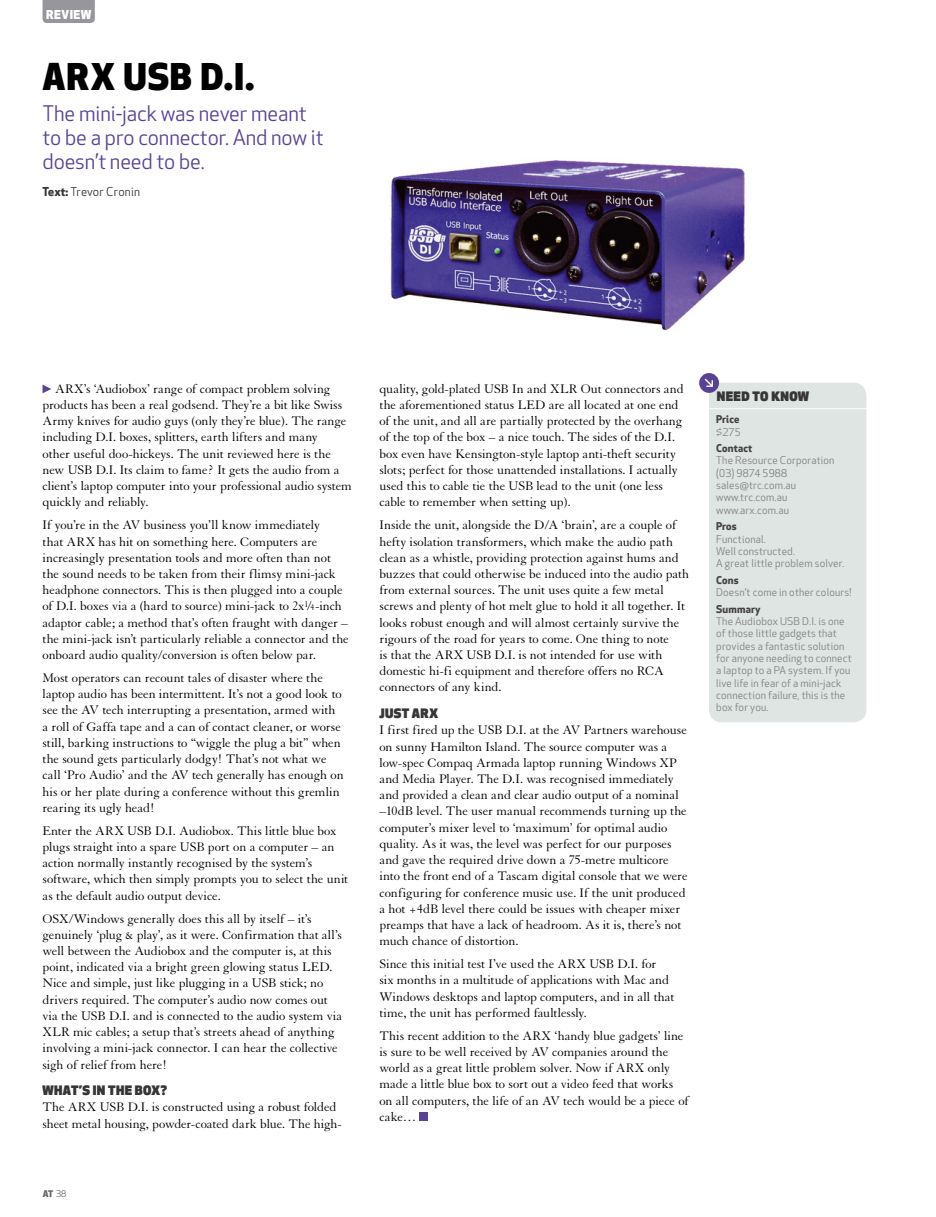
<style>
.page{position:relative;width:936px;height:1217px;background:#fff}
.page>*{position:absolute;margin:0;border:0;box-sizing:border-box;transform-origin:0 0}
.page_heading1{font:800 36px "Apex New";letter-spacing:.025em;color:#000}
.intro_para{font:21px/24px "Apex New";letter-spacing:-.005em;color:#594296}
.body_copy{font:13.5px/16.2px "Granjon";letter-spacing:-.005em;color:#000}
.para_sub_head{font:900 12.75px "Apex New";letter-spacing:.03em;color:#373537}
.story_credit{font:12px "Apex New";letter-spacing:.015em;color:#373537}
.t1{font:800 12px "Apex New";letter-spacing:.04em;color:#fff}
.need_to_know_-_cop{font:10.5px/12.3px "Apex New";letter-spacing:.015em;color:#7f7f84}
.need_to_know_-_hea{font:700 10.5px "Apex New";letter-spacing:.015em;color:#454245}
.t2{font:800 9px "Apex New";color:#69676d}
.s1{font-weight:700}
.s2{font-size:9px}
.s3{font-weight:400}
</style>
<div class="page">
<svg style="left:43px;top:0;width:52px;height:23px"></svg>
<svg style="left:43px;top:385px;width:8px;height:8px"></svg>
<div style="left:419px;top:1112px;width:9px;height:8px;background:#594296"></div>
<img style="left:390px;top:160px;width:355px;height:171px">
<div style="left:709px;top:382px;width:157px;height:340px;background:#dfe5e2;border-radius:13px"></div>
<hr style="left:706px;top:408px;width:163px;height:1px;background:#fff">
<div style="left:699px;top:373px;width:20px;height:20px;background:#594296;border-radius:50%"></div>
<svg style="left:704px;top:378px;width:9px;height:9px"></svg>
<p class="t1" style="left:46px;top:6px;width:47px">REVIEW</p>
<p class="page_heading1" style="left:43px;top:52px;width:213px">ARX USB D.I.</p>
<p class="intro_para" style="left:43px;top:101px;width:282px">The mini-jack was never meant to be a pro connector. And now it doesn’t need to be.</p>
<p class="story_credit" style="left:43px;top:184px;width:99px"><span class="s1">Text:</span> Trevor Cronin</p>
<p class="body_copy" style="left:43px;top:381px;width:311px;text-indent:13px">ARX’s ‘Audiobox’ range of compact problem solving products has been a real godsend. They’re a bit like Swiss Army knives for audio guys (only they’re blue). The range including D.I. boxes, splitters, earth lifters and many<br>other useful doo-hickeys. The unit reviewed here is the new USB D.I. Its claim to fame? It gets the audio from a client’s laptop computer into your professional audio system quickly and reliably.</p>
<p class="body_copy" style="left:43px;top:517px;width:308px">If you’re in the AV business you’ll know immediately<br>that ARX has hit on something here. Computers are increasingly presentation tools and more often than not the sound needs to be taken from their flimsy mini-jack headphone connectors. This is then plugged into a couple of D.I. boxes via a (hard to source) mini-jack to 2x<sup>1</sup>/<span class="s2">4</span>-inch adaptor cable; a method that’s often fraught with danger – the mini-jack isn’t particularly reliable a connector and the onboard audio quality/conversion is often below par.</p>
<p class="body_copy" style="left:43px;top:670px;width:302px">Most operators can recount tales of disaster where the laptop audio has been intermittent. It’s not a good look to see the AV tech interrupting a presentation, armed with a roll of Gaffa tape and a can of contact cleaner, or worse still, barking instructions to “wiggle the plug a bit” when the sound gets particularly dodgy! That’s not what we call ‘Pro Audio’ and the AV tech generally has enough on his or her plate during a conference without this gremlin rearing its ugly head!</p>
<p class="body_copy" style="left:43px;top:822px;width:307px">Enter the ARX USB D.I. Audiobox. This little blue box plugs straight into a spare USB port on a computer – an action normally instantly recognised by the system’s software, which then simply prompts you to select the unit as the default audio output device.</p>
<p class="body_copy" style="left:43px;top:910px;width:301px">OSX/Windows generally does this all by itself – it’s genuinely ‘plug &amp; play’, as it were. Confirmation that all’s well between the Audiobox and the computer is, at this point, indicated via a bright green glowing status LED.<br>Nice and simple, just like plugging in a USB stick; no drivers required. The computer’s audio now comes out via the USB D.I. and is connected to the audio system via XLR mic cables; a setup that’s streets ahead of anything involving a mini-jack connector. I can hear the collective sigh of relief from here!</p>
<p class="para_sub_head" style="left:43px;top:1081px;width:126px">WHAT’S IN THE BOX?</p>
<p class="body_copy" style="left:43px;top:1099px;width:301px">The ARX USB D.I. is constructed using a robust folded sheet metal housing, powder-coated dark blue. The high-</p>
<p class="t2" style="left:43px;top:1187px;width:25px">AT <span class="s3">38</span></p>
<p class="body_copy" style="left:379px;top:381px;width:306px">quality, gold-plated USB In and XLR Out connectors and the aforementioned status LED are all located at one end of the unit, and all are partially protected by the overhang of the top of the box – a nice touch. The sides of the D.I. box even have Kensington-style laptop anti-theft security slots; perfect for those unattended installations. I actually used this to cable tie the USB lead to the unit (one less cable to remember when setting up).</p>
<p class="body_copy" style="left:379px;top:517px;width:311px">Inside the unit, alongside the D/A ‘brain’, are a couple of hefty isolation transformers, which make the audio path clean as a whistle, providing protection against hums and buzzes that could otherwise be induced into the audio path from external sources. The unit uses quite a few metal screws and plenty of hot melt glue to hold it all together. It looks robust enough and will almost certainly survive the rigours of the road for years to come. One thing to note<br>is that the ARX USB D.I. is not intended for use with domestic hi-fi equipment and therefore offers no RCA connectors of any kind.</p>
<p class="para_sub_head" style="left:379px;top:704px;width:60px">JUST ARX</p>
<p class="body_copy" style="left:379px;top:722px;width:309px">I first fired up the USB D.I. at the AV Partners warehouse on sunny Hamilton Island. The source computer was a low-spec Compaq Armada laptop running Windows XP and Media Player. The D.I. was recognised immediately and provided a clean and clear audio output of a nominal –10dB level. The user manual recommends turning up the computer’s mixer level to ‘maximum’ for optimal audio quality. As it was, the level was perfect for our purposes and gave the required drive down a 75-metre multicore into the front end of a Tascam digital console that we were configuring for conference music use. If the unit produced a hot +4dB level there could be issues with cheaper mixer preamps that have a lack of headroom. As it is, there’s not much chance of distortion.</p>
<p class="body_copy" style="left:379px;top:955px;width:296px">Since this initial test I’ve used the ARX USB D.I. for<br>six months in a multitude of applications with Mac and Windows desktops and laptop computers, and in all that time, the unit has performed faultlessly.</p>
<p class="body_copy" style="left:379px;top:1027px;width:311px">This recent addition to the ARX ‘handy blue gadgets’ line is sure to be well received by AV companies around the world as a great little problem solver. Now if ARX only made a little blue box to sort out a video feed that works on all computers, the life of an AV tech would be a piece of cake…</p>
<p class="para_sub_head" style="left:716px;top:387px;width:94px">NEED TO KNOW</p>
<p class="need_to_know_-_hea" style="left:716px;top:412px;width:25px">Price</p>
<p class="need_to_know_-_cop" style="left:716px;top:425px;width:26px">$275</p>
<p class="need_to_know_-_hea" style="left:716px;top:440px;width:38px">Contact</p>
<p class="need_to_know_-_cop" style="left:716px;top:454px;width:120px">The Resource Corporation</p>
<p class="need_to_know_-_cop" style="left:716px;top:466px;width:72px">(03) 9874 5988</p>
<p class="need_to_know_-_cop" style="left:716px;top:479px;width:81px">sales@trc.com.au</p>
<p class="need_to_know_-_cop" style="left:716px;top:491px;width:73px">www.trc.com.au</p>
<p class="need_to_know_-_cop" style="left:716px;top:503px;width:74px">www.arx.com.au</p>
<p class="need_to_know_-_hea" style="left:716px;top:518px;width:22px">Pros</p>
<p class="need_to_know_-_cop" style="left:716px;top:532px;width:51px">Functional.</p>
<p class="need_to_know_-_cop" style="left:716px;top:545px;width:80px">Well constructed.</p>
<p class="need_to_know_-_cop" style="left:716px;top:557px;width:129px">A great little problem solver.</p>
<p class="need_to_know_-_hea" style="left:716px;top:572px;width:24px">Cons</p>
<p class="need_to_know_-_cop" style="left:716px;top:586px;width:137px">Doesn’t come in other colours!</p>
<p class="need_to_know_-_hea" style="left:716px;top:601px;width:46px">Summary</p>
<p class="need_to_know_-_cop" style="left:716px;top:615px;width:137px">The Audiobox USB D.I. is one of those little gadgets that provides a fantastic solution for anyone needing to connect a laptop to a PA system. If you live life in fear of a mini-jack connection failure, this is the box for you.</p>
</div>
